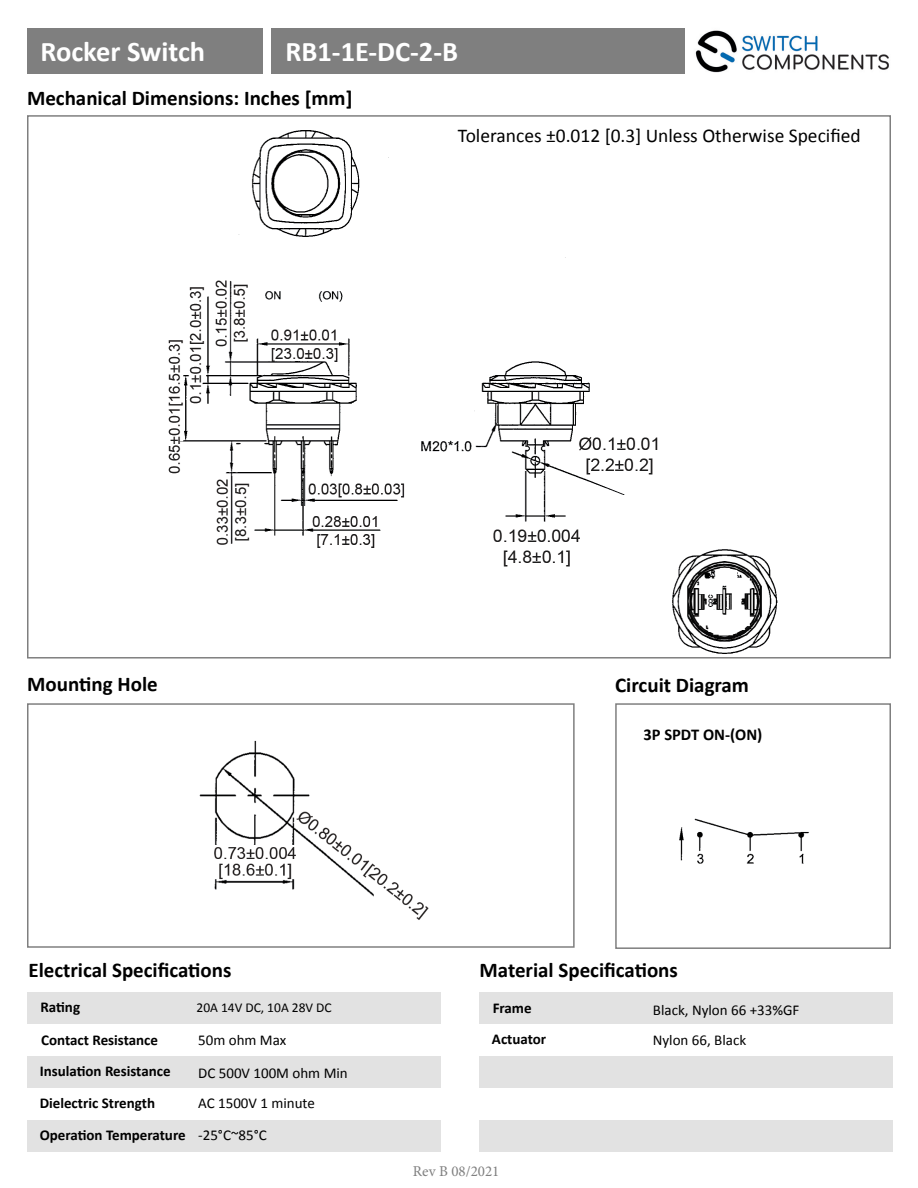
<style>
.page{position:relative;width:918px;height:1188px;background:#fff}
.page>*{position:absolute;margin:0;border:0;box-sizing:border-box;transform-origin:0 0}
.t1{font:700 28.5px "Calibri";color:#fff}
.t2{font:700 21px "Calibri";color:#000}
.t3{font:19.5px "Calibri";color:#000}
.t4{font:700 16.5px "Calibri";color:#000}
.t5{font:700 15px "Calibri";color:#000}
.t6{font:15px "Calibri";color:#000}
.t7{font:15px "Minion Pro";color:#7f7f7f}
.t8{font:13.5px "Calibri";color:#000}
</style>
<div class="page">
<img style="left:695px;top:30px;width:194px;height:43px">
<div style="left:27px;top:29px;width:236px;height:45px;background:#7f7f7f"></div>
<div style="left:27px;top:703px;width:548px;height:245px;border:2px solid #7f7f7f"></div>
<div style="left:615px;top:703px;width:276px;height:246px;border:2px solid #7f7f7f"></div>
<div style="left:271px;top:28px;width:414px;height:46px;background:#7f7f7f"></div>
<div style="left:27px;top:992px;width:414px;height:31px;background:#e2e2e2"></div>
<div style="left:479px;top:992px;width:414px;height:31px;background:#e2e2e2"></div>
<div style="left:27px;top:1056px;width:414px;height:32px;background:#e2e2e2"></div>
<div style="left:479px;top:1056px;width:414px;height:32px;background:#e2e2e2"></div>
<div style="left:27px;top:1120px;width:414px;height:32px;background:#e2e2e2"></div>
<div style="left:479px;top:1120px;width:414px;height:32px;background:#e2e2e2"></div>
<img style="left:199px;top:740px;width:230px;height:180px">
<img style="left:679px;top:818px;width:130px;height:46px">
<img style="left:168px;top:130px;width:610px;height:524px">
<p class="t1" style="left:40px;top:31px;width:166px">Rocker Switch</p>
<p class="t1" style="left:286px;top:31px;width:174px">RB1-1E-DC-2-B</p>
<p class="t2" style="left:27px;top:83px;width:327px">Mechanical Dimensions: Inches [mm]</p>
<p class="t3" style="left:458px;top:124px;width:404px">Tolerances ±0.012 [0.3] Unless Otherwise Specified</p>
<p class="t2" style="left:27px;top:669px;width:132px">Mounting Hole</p>
<p class="t2" style="left:615px;top:671px;width:135px">Circuit Diagram</p>
<p class="t4" style="left:644px;top:722px;width:120px">3P SPDT ON-(ON)</p>
<p class="t2" style="left:28px;top:955px;width:205px">Electrical Specifications</p>
<p class="t5" style="left:40px;top:996px;width:41px">Rating</p>
<p class="t5" style="left:41px;top:1029px;width:118px">Contact Resistance</p>
<p class="t6" style="left:198px;top:1031px;width:90px">50m ohm Max</p>
<p class="t8" style="left:196px;top:999px;width:137px">20A 14V DC, 10A 28V DC</p>
<p class="t5" style="left:40px;top:1061px;width:132px">Insulation Resistance</p>
<p class="t5" style="left:40px;top:1093px;width:117px">Dielectric Strength</p>
<p class="t5" style="left:40px;top:1125px;width:148px">Operation Temperature</p>
<p class="t6" style="left:198px;top:1064px;width:151px">DC 500V 100M ohm Min</p>
<p class="t6" style="left:198px;top:1094px;width:118px">AC 1500V 1 minute</p>
<p class="t6" style="left:198px;top:1126px;width:70px">-25°C~85°C</p>
<p class="t2" style="left:480px;top:955px;width:200px">Material Specifications</p>
<p class="t5" style="left:493px;top:997px;width:41px">Frame</p>
<p class="t5" style="left:492px;top:1029px;width:56px">Actuator</p>
<p class="t6" style="left:653px;top:1030px;width:95px">Nylon 66, Black</p>
<p class="t6" style="left:653px;top:1001px;width:148px">Black, Nylon 66 +33%GF</p>
<p class="t7" style="left:413px;top:1162px;width:88px">Rev B 08/2021</p>
</div>
